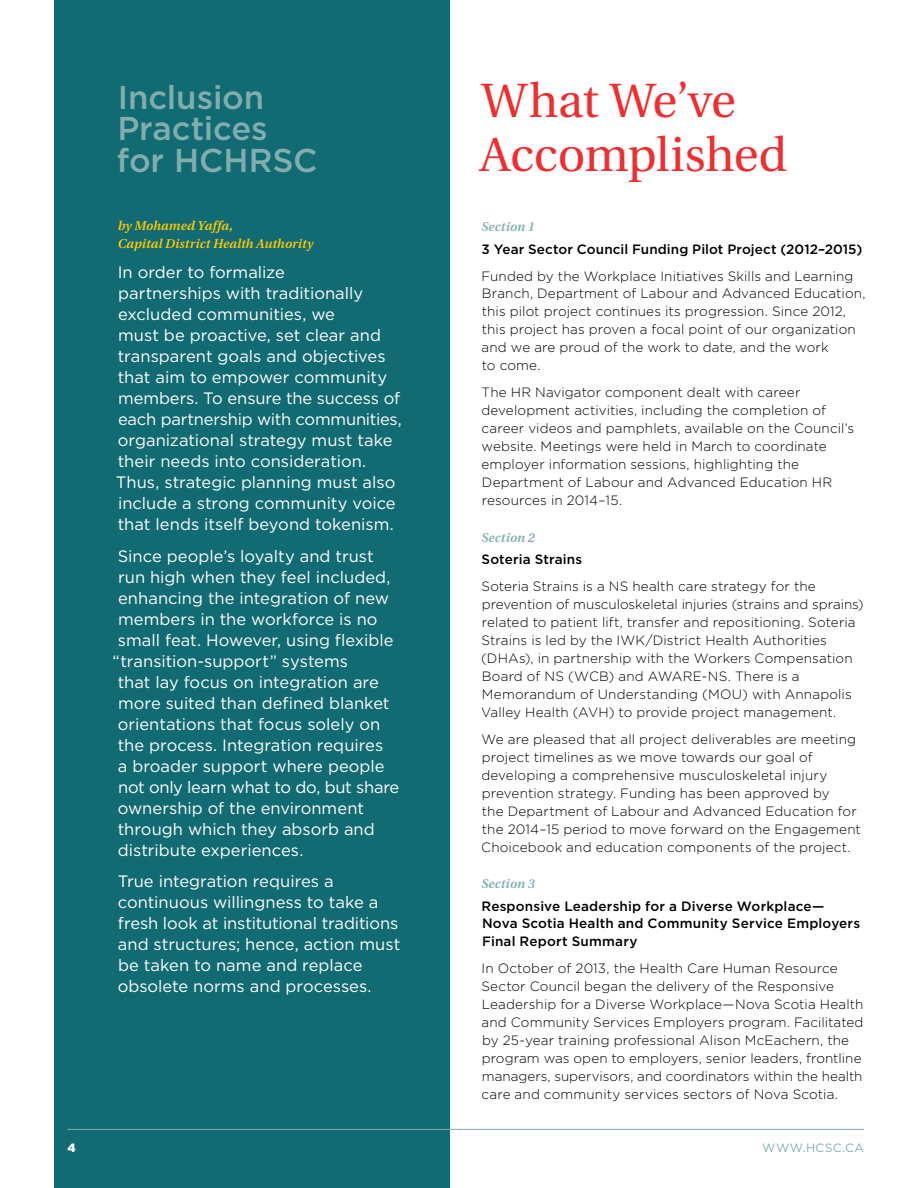
<style>
.page{position:relative;width:918px;height:1188px;background:#fff}
.page>*{position:absolute;margin:0;border:0;box-sizing:border-box;transform-origin:0 0}
.t1{font:48px/54px "Utopia";letter-spacing:-.005em;color:#ee2e30}
.t2{font:500 33px/31.5px "Gotham HTF";letter-spacing:-.005em;color:#81adaf}
.t3{font:16.5px/21px "Gotham HTF";color:#fff}
.t4{font:16.5px "Gotham HTF";letter-spacing:-.02em;color:#fff}
.t5{font:300 13.5px/18px "Gotham HTF";letter-spacing:.01em;color:#000}
.t6{font:500 13.5px/18px "Gotham HTF";letter-spacing:.01em;color:#000}
.t7{font:italic 600 12.75px/18px "Utopia";letter-spacing:.005em;color:#ffcb05}
.t8{font:italic 600 12.75px "Utopia";letter-spacing:.015em;color:#81adaf}
.t9{font:12px "Gotham HTF";letter-spacing:.035em;color:#81adaf}
.t10{font:900 12px "Gotham HTF";color:#fff}
</style>
<div class="page">
<div style="left:54px;top:0;width:396px;height:1188px;background:#126a72"></div>
<hr style="left:68px;top:1129px;width:796px;height:1px;background:#81adaf">
<h2 class="t2" style="left:117px;top:81px;width:202px">Inclusion<br>Practices for HCHRSC</h2>
<p class="t7" style="left:118px;top:217px;width:197px">by Mohamed Yaffa,<br>Capital District Health Authority</p>
<p class="t3" style="left:116px;top:262px;width:288px">In order to formalize<br>partnerships with traditionally excluded communities, we<br>must be proactive, set clear and transparent goals and objectives that aim to empower community members. To ensure the success of each partnership with communities, organizational strategy must take their needs into consideration.<br>Thus, strategic planning must also include a strong community voice that lends itself beyond tokenism.</p>
<p class="t3" style="left:118px;top:545px;width:258px">Since people’s loyalty and trust</p>
<p class="t3" style="left:118px;top:566px;width:274px">run high when they feel included,</p>
<p class="t3" style="left:118px;top:587px;width:273px">enhancing the integration of new</p>
<p class="t3" style="left:118px;top:608px;width:261px">members in the workforce is no</p>
<p class="t3" style="left:118px;top:629px;width:277px">small feat. However, using flexible</p>
<p class="t3" style="left:113px;top:650px;width:237px">“transition-support” systems</p>
<p class="t3" style="left:118px;top:671px;width:263px">that lay focus on integration are</p>
<p class="t3" style="left:118px;top:692px;width:273px">more suited than defined blanket</p>
<p class="t3" style="left:118px;top:713px;width:264px">orientations that focus solely on</p>
<p class="t3" style="left:118px;top:734px;width:267px">the process. Integration requires</p>
<p class="t3" style="left:118px;top:755px;width:268px">a broader support where people</p>
<p class="t4" style="left:118px;top:778px;width:283px">not only learn what to do, but share</p>
<p class="t3" style="left:118px;top:797px;width:248px">ownership of the environment</p>
<p class="t3" style="left:118px;top:818px;width:259px">through which they absorb and</p>
<p class="t3" style="left:118px;top:839px;width:187px">distribute experiences.</p>
<p class="t3" style="left:118px;top:871px;width:284px">True integration requires a continuous willingness to take a fresh look at institutional traditions and structures; hence, action must be taken to name and replace obsolete norms and processes.</p>
<h1 class="t1" style="left:480px;top:75px;width:309px">What We’ve<br>Accomplished</h1>
<p class="t8" style="left:482px;top:219px;width:55px">Section 1</p>
<p class="t6" style="left:482px;top:239px;width:383px">3 Year Sector Council Funding Pilot Project (2012–2015)</p>
<p class="t5" style="left:482px;top:267px;width:386px">Funded by the Workplace Initiatives Skills and Learning Branch, Department of Labour and Advanced Education, this pilot project continues its progression. Since 2012, this project has proven a focal point of our organization and we are proud of the work to date, and the work<br>to come.</p>
<p class="t5" style="left:481px;top:384px;width:374px">The HR Navigator component dealt with career development activities, including the completion of career videos and pamphlets, available on the Council’s website. Meetings were held in March to coordinate employer information sessions, highlighting the Department of Labour and Advanced Education HR resources in 2014–15.</p>
<p class="t8" style="left:482px;top:530px;width:55px">Section 2</p>
<p class="t6" style="left:482px;top:550px;width:102px">Soteria Strains</p>
<p class="t5" style="left:481px;top:577px;width:384px">Soteria Strains is a NS health care strategy for the prevention of musculoskeletal injuries (strains and sprains) related to patient lift, transfer and repositioning. Soteria Strains is led by the IWK/District Health Authorities (DHAs), in partnership with the Workers Compensation Board of NS (WCB) and AWARE-NS. There is a Memorandum of Understanding (MOU) with Annapolis Valley Health (AVH) to provide project management.</p>
<p class="t5" style="left:481px;top:730px;width:381px">We are pleased that all project deliverables are meeting project timelines as we move towards our goal of developing a comprehensive musculoskeletal injury prevention strategy. Funding has been approved by<br>the Department of Labour and Advanced Education for the 2014–15 period to move forward on the Engagement Choicebook and education components of the project.</p>
<p class="t8" style="left:482px;top:876px;width:55px">Section 3</p>
<p class="t6" style="left:482px;top:896px;width:380px">Responsive Leadership for a Diverse Workplace—<br>Nova Scotia Health and Community Service Employers<br>Final Report Summary</p>
<p class="t5" style="left:481px;top:960px;width:384px">In October of 2013, the Health Care Human Resource Sector Council began the delivery of the Responsive Leadership for a Diverse Workplace—Nova Scotia Health and Community Services Employers program. Facilitated by 25-year training professional Alison McEachern, the program was open to employers, senior leaders, frontline managers, supervisors, and coordinators within the health care and community services sectors of Nova Scotia.</p>
<p class="t10" style="left:68px;top:1141px;width:10px">4</p>
<p class="t9" style="left:762px;top:1141px;width:103px">WWW.HCSC.CA</p>
</div>
